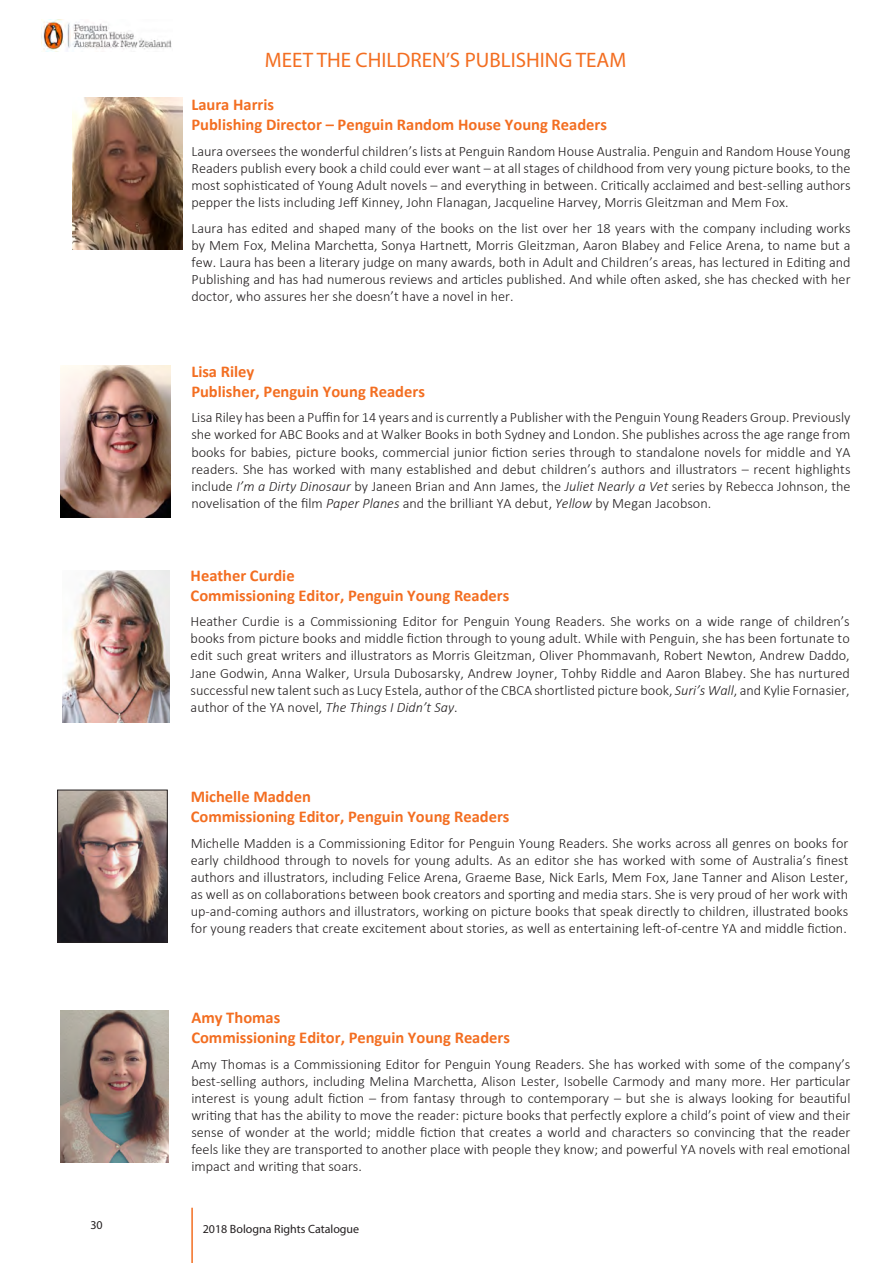
<style>
.page{position:relative;width:893px;height:1263px;background:#fff}
.page>*{position:absolute;margin:0;border:0;box-sizing:border-box;transform-origin:0 0}
.t1{font:21px "Myriad Pro";color:#f36e21}
.t2{font:700 16.5px "Calibri";color:#f36e21}
.t3{font:300 14.25px/17.1px "Calibri";color:#231f20;text-align:justify}
.t4{font:12px "Myriad Pro";color:#231f20}
.s1{font-style:italic}
</style>
<div class="page">
<img style="left:42px;top:19px;width:130px;height:32px">
<hr style="left:191px;top:1208px;width:2px;height:55px;background:#f36e21">
<img style="left:60px;top:365px;width:110px;height:153px">
<img style="left:59px;top:792px;width:106px;height:148px">
<div style="left:57px;top:790px;width:110px;height:152px;border:1px solid #231f20"></div>
<img style="left:61px;top:1011px;width:107px;height:152px">
<img style="left:62px;top:570px;width:108px;height:152px">
<img style="left:72px;top:97px;width:110px;height:152px">
<p class="t1" style="left:265px;top:47px;width:363px">MEET THE CHILDREN’S PUBLISHING TEAM</p>
<p class="t2" style="left:191px;top:93px;width:84px">Laura Harris</p>
<p class="t2" style="left:191px;top:113px;width:417px">Publishing Director – Penguin Random House Young Readers</p>
<p class="t3" style="left:191px;top:142px;width:661px">Laura oversees the wonderful children’s lists at Penguin Random House Australia. Penguin and Random House Young Readers publish every book a child could ever want – at all stages of childhood from very young picture books, to the most sophisticated of Young Adult novels – and everything in between. Critically acclaimed and best-selling authors pepper the lists including Jeff Kinney, John Flanagan, Jacqueline Harvey, Morris Gleitzman and Mem Fox.</p>
<p class="t3" style="left:191px;top:219px;width:661px">Laura has edited and shaped many of the books on the list over her 18 years with the company including works by Mem Fox, Melina Marchetta, Sonya Hartnett, Morris Gleitzman, Aaron Blabey and Felice Arena, to name but a few. Laura has been a literary judge on many awards, both in Adult and Children’s areas, has lectured in Editing and Publishing and has had numerous reviews and articles published. And while often asked, she has checked with her doctor, who assures her she doesn’t have a novel in her.</p>
<p class="t2" style="left:191px;top:360px;width:65px">Lisa Riley</p>
<p class="t2" style="left:191px;top:380px;width:235px">Publisher, Penguin Young Readers</p>
<p class="t3" style="left:191px;top:409px;width:661px">Lisa Riley has been a Puffin for 14 years and is currently a Publisher with the Penguin Young Readers Group. Previously she worked for ABC Books and at Walker Books in both Sydney and London. She publishes across the age range from books for babies, picture books, commercial junior fiction series through to standalone novels for middle and YA readers. She has worked with many established and debut children’s authors and illustrators – recent highlights include <span class="s1">I’m a Dirty Dinosaur</span> by Janeen Brian and Ann James, the <span class="s1">Juliet Nearly a Vet</span> series by Rebecca Johnson, the novelisation of the film <span class="s1">Paper Planes</span> and the brilliant YA debut, <span class="s1">Yellow</span> by Megan Jacobson.</p>
<p class="t2" style="left:191px;top:564px;width:105px">Heather Curdie</p>
<p class="t2" style="left:191px;top:583px;width:320px">Commissioning Editor, Penguin Young Readers</p>
<p class="t3" style="left:191px;top:613px;width:661px">Heather Curdie is a Commissioning Editor for Penguin Young Readers. She works on a wide range of children’s books from picture books and middle fiction through to young adult. While with Penguin, she has been fortunate to edit such great writers and illustrators as Morris Gleitzman, Oliver Phommavanh, Robert Newton, Andrew Daddo, Jane Godwin, Anna Walker, Ursula Dubosarsky, Andrew Joyner, Tohby Riddle and Aaron Blabey. She has nurtured successful new talent such as Lucy Estela, author of the CBCA shortlisted picture book, <span class="s1">Suri’s Wall</span>, and Kylie Fornasier, author of the YA novel, <span class="s1">The Things I Didn’t Say</span>.</p>
<p class="t2" style="left:191px;top:785px;width:122px">Michelle Madden</p>
<p class="t2" style="left:191px;top:805px;width:320px">Commissioning Editor, Penguin Young Readers</p>
<p class="t3" style="left:191px;top:834px;width:659px">Michelle Madden is a Commissioning Editor for Penguin Young Readers. She works across all genres on books for early childhood through to novels for young adults. As an editor she has worked with some of Australia’s finest authors and illustrators, including Felice Arena, Graeme Base, Nick Earls, Mem Fox, Jane Tanner and Alison Lester, as well as on collaborations between book creators and sporting and media stars. She is very proud of her work with up-and-coming authors and illustrators, working on picture books that speak directly to children, illustrated books for young readers that create excitement about stories, as well as entertaining left-of-centre YA and middle fiction.</p>
<p class="t2" style="left:191px;top:1006px;width:91px">Amy Thomas</p>
<p class="t2" style="left:191px;top:1026px;width:320px">Commissioning Editor, Penguin Young Readers</p>
<p class="t3" style="left:191px;top:1055px;width:661px">Amy Thomas is a Commissioning Editor for Penguin Young Readers. She has worked with some of the company’s best-selling authors, including Melina Marchetta, Alison Lester, Isobelle Carmody and many more. Her particular interest is young adult fiction – from fantasy through to contemporary – but she is always looking for beautiful writing that has the ability to move the reader: picture books that perfectly explore a child’s point of view and their sense of wonder at the world; middle fiction that creates a world and characters so convincing that the reader feels like they are transported to another place with people they know; and powerful YA novels with real emotional impact and writing that soars.</p>
<p class="t4" style="left:90px;top:1218px;width:14px">30</p>
<p class="t4" style="left:203px;top:1221px;width:158px">2018 Bologna Rights Catalogue</p>
</div>
